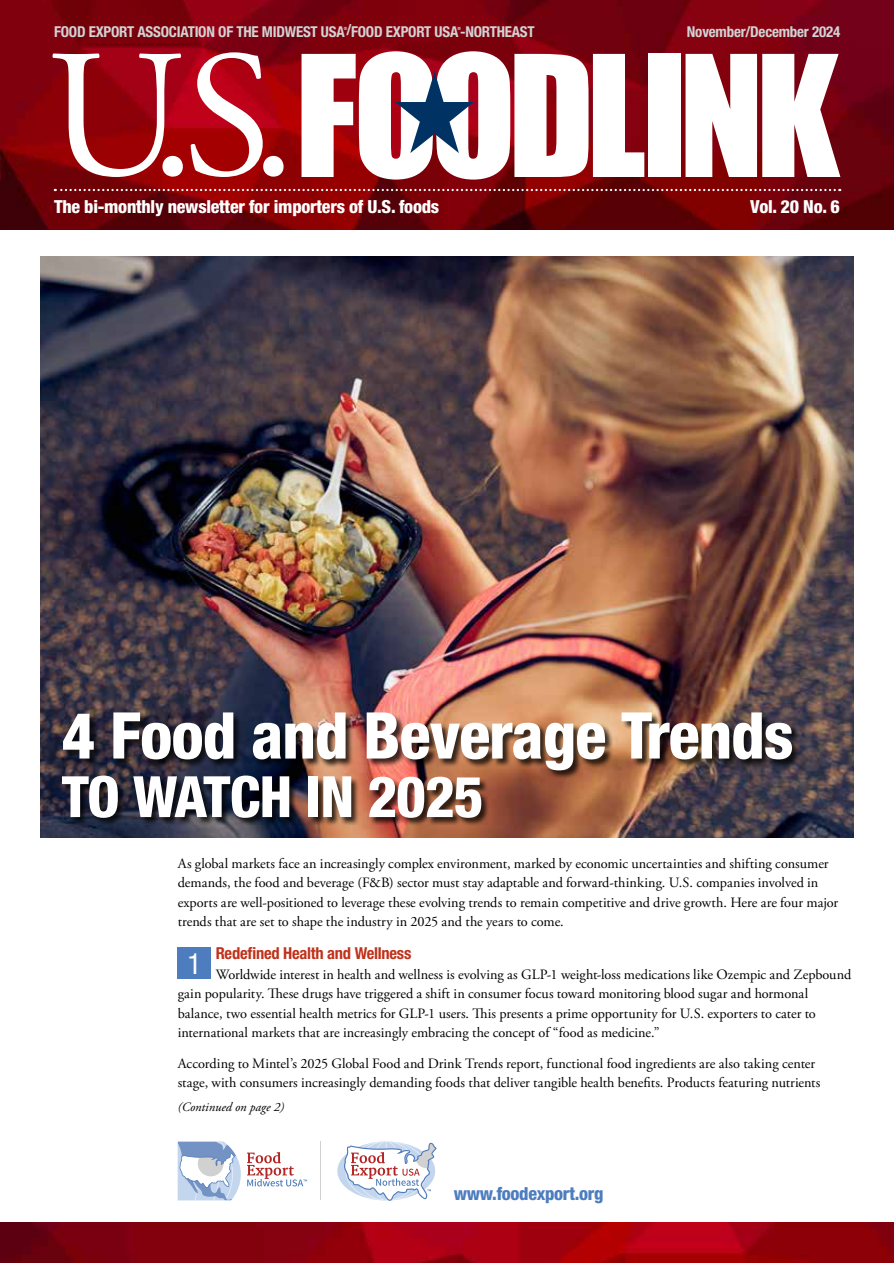
<style>
.page{position:relative;width:894px;height:1263px;background:#fff}
.page>*{position:absolute;margin:0;border:0;box-sizing:border-box;transform-origin:0 0}
.t1{font:800 condensed 64.5px "Helvetica Neue LT Std";letter-spacing:-.015em;color:#fff}
.t2{font:800 condensed 57px "Helvetica Neue LT Std";letter-spacing:-.015em;color:#fff}
.t3{font:condensed 29.25px "Helvetica Neue LT Std";color:#fff}
.t4{font:800 condensed 18px "Helvetica Neue LT Std";letter-spacing:-.015em;color:#fff}
.t5{font:800 condensed 18px "Helvetica Neue LT Std";letter-spacing:-.015em;color:#4d7dbf}
.t6{font:700 condensed 16.5px "Helvetica Neue LT Std";letter-spacing:-.015em;color:#c0311a}
.t7{font:700 condensed 15px "Helvetica Neue LT Std";letter-spacing:-.015em;color:#d1d3d4}
.t8{font:14.25px/19.5px "Adobe Garamond Pro";color:#000}
.t9{font:italic 12.75px "Adobe Garamond Pro";color:#000}
.t10{font:700 condensed 4.35px "Helvetica Neue LT Std";color:#d1d3d4}
</style>
<div class="page">
<img style="left:40px;top:256px;width:813px;height:581px">
<img style="left:0;top:0;width:893px;height:230px">
<img style="left:0;top:1222px;width:893px;height:41px">
<div style="left:178px;top:947px;width:33px;height:32px;background:#4d7dbf"></div>
<svg style="left:162px;top:156px;width:21px;height:21px"></svg>
<div style="left:263px;top:156px;width:20px;height:21px;background:#fff;border-radius:50%"></div>
<svg style="left:55px;top:189px;width:785px;height:2px"></svg>
<svg style="left:52px;top:53px;width:129px;height:124px"></svg>
<svg style="left:190px;top:52px;width:72px;height:125px"></svg>
<div style="left:648px;top:54px;width:32px;height:123px;background:#fff"></div>
<svg style="left:685px;top:54px;width:71px;height:123px"></svg>
<svg style="left:762px;top:54px;width:78px;height:123px"></svg>
<svg style="left:301px;top:51px;width:343px;height:129px"></svg>
<div style="left:62px;top:712px;width:738px;height:114px;background:#000;opacity:.75"></div>
<svg style="left:178px;top:1141px;width:63px;height:59px"></svg>
<svg style="left:247px;top:1152px;width:60px;height:34px"></svg>
<div style="left:337px;top:1141px;width:98px;height:59px;background:#c3d6ed;border-radius:50%"></div>
<svg style="left:343px;top:1141px;width:93px;height:59px"></svg>
<hr style="left:320px;top:1141px;width:1px;height:59px;background:#d1d1d1">
<p class="t7" style="left:54px;top:23px;width:482px">FOOD EXPORT ASSOCIATION OF THE MIDWEST USA/FOOD EXPORT USA-NORTHEAST</p>
<p class="t10" style="left:344px;top:25px;width:5px">®</p>
<p class="t10" style="left:457px;top:25px;width:5px">®</p>
<p class="t7" style="left:686px;top:23px;width:155px">November/December 2024</p>
<p class="t4" style="left:54px;top:195px;width:386px">The bi-monthly newsletter for importers of U.S. foods</p>
<p class="t4" style="left:750px;top:195px;width:91px">Vol. 20 No. 6</p>
<h1 class="t1" style="left:62px;top:695px;width:733px">4 Food and Beverage Trends</h1>
<h2 class="t2" style="left:62px;top:761px;width:423px">TO WATCH IN 2025</h2>
<p class="t8" style="left:178px;top:854px;width:661px">As global markets face an increasingly complex environment, marked by economic uncertainties and shifting consumer demands, the food and beverage (F&amp;B) sector must stay adaptable and forward-thinking. U.S. companies involved in exports are well-positioned to leverage these evolving trends to remain competitive and drive growth. Here are four major trends that are set to shape the industry in 2025 and the years to come.</p>
<h3 class="t3" style="left:187px;top:946px;width:16px">1</h3>
<p class="t6" style="left:215px;top:943px;width:197px">Redefined Health and Wellness</p>
<p class="t8" style="left:178px;top:965px;width:674px;text-indent:38px">Worldwide interest in health and wellness is evolving as GLP-1 weight-loss medications like Ozempic and Zepbound gain popularity. These drugs have triggered a shift in consumer focus toward monitoring blood sugar and hormonal balance, two essential health metrics for GLP-1 users. This presents a prime opportunity for U.S. exporters to cater to international markets that are increasingly embracing the concept of “food as medicine.”</p>
<p class="t8" style="left:178px;top:1054px;width:644px">According to Mintel’s 2025 Global Food and Drink Trends report, functional food ingredients are also taking center stage, with consumers increasingly demanding foods that deliver tangible health benefits. Products featuring nutrients</p>
<p class="t9" style="left:178px;top:1098px;width:108px">(Continued on page 2)</p>
<p class="t5" style="left:453px;top:1182px;width:151px">www.foodexport.org</p>
</div>
